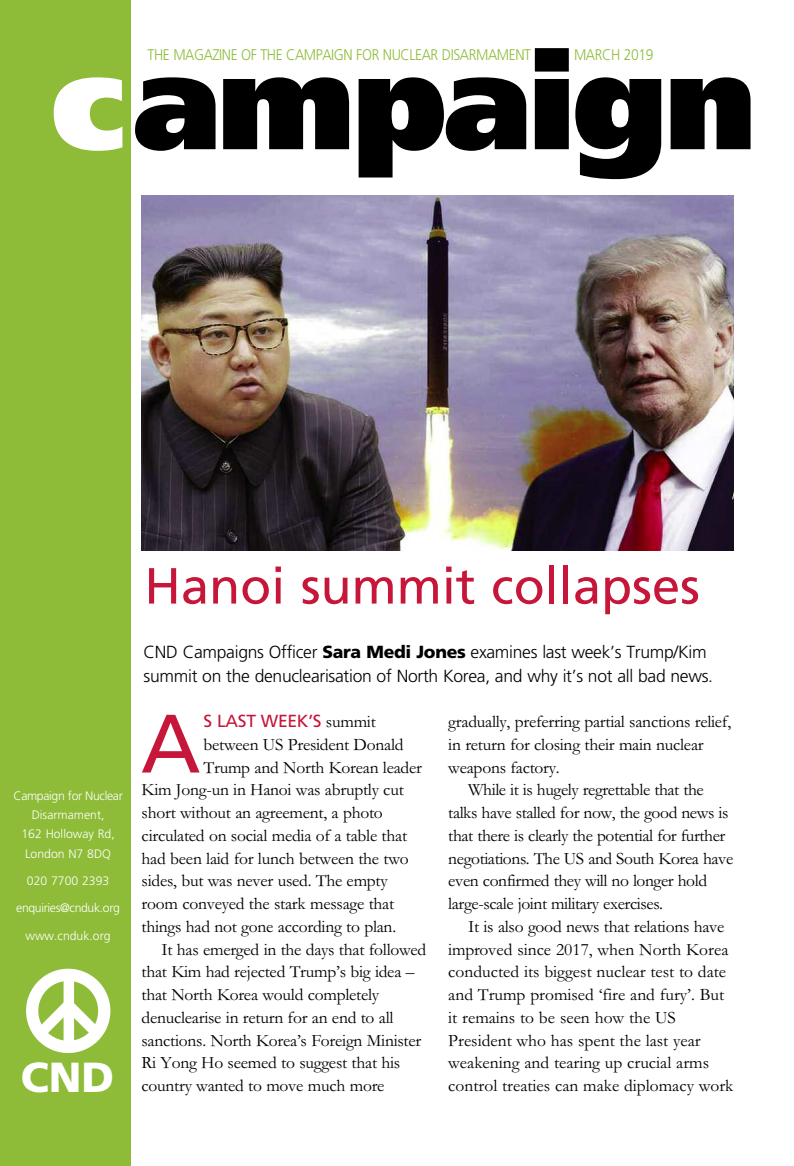
<style>
.page{position:relative;width:794px;height:1166px;background:#fff}
.page>*{position:absolute;margin:0;border:0;box-sizing:border-box;transform-origin:0 0}
.t1{font:900 134.75px "Frutiger";letter-spacing:-.02em;color:#000}
.t2{font:82.6px "Frutiger";color:#c61639}
.t3{font:50.75px "Frutiger";color:#c61639}
.t4{font:900 42px "Frutiger";color:#fff}
.t5{font:17.5px "Garamond";letter-spacing:-.015em;color:#000}
.t6{font:300 17.5px/23.6px "Frutiger";letter-spacing:-.015em;color:#000}
.t7{font:17.5px "Frutiger";letter-spacing:-.015em;color:#c61639}
.t8{font:300 15.4px "Frutiger";letter-spacing:-.03em;color:#8ebc38;scale:.9 1}
.t9{font:300 12.25px/19.2px "Frutiger";color:#fff;text-align:center}
.t10{font:300 12.25px "Frutiger";letter-spacing:-.03em;color:#fff}
.s1{color:#fff}
.s2{font-weight:900}
.s3{font-family:"Garamond";color:#000}
</style>
<div class="page">
<div style="left:0;top:0;width:131px;height:1166px;background:#8ebc38"></div>
<svg style="left:26px;top:969px;width:84px;height:84px"></svg>
<div style="left:64px;top:973px;width:10px;height:71px;background:#fff"></div>
<img style="left:142px;top:196px;width:591px;height:355px">
<h1 class="t1" style="left:51px;top:48px;width:707px"><span class="s1">c</span>ampaign</h1>
<p class="t8" style="left:148px;top:49px;width:428px">THE MAGAZINE OF THE CAMPAIGN FOR NUCLEAR DISARMAMENT</p>
<p class="t8" style="left:574px;top:49px;width:90px">MARCH 2019</p>
<h3 class="t3" style="left:144px;top:565px;width:557px">Hanoi summit collapses</h3>
<p class="t9" style="left:13px;top:787px;width:111px">Campaign for Nuclear<br>Disarmament,<br>162 Holloway Rd,<br>London N7 8DQ</p>
<p class="t9" style="left:27px;top:872px;width:84px">020 7700 2393</p>
<p class="t10" style="left:16px;top:903px;width:105px">enquiries@cnduk.org</p>
<p class="t9" style="left:26px;top:927px;width:87px">www.cnduk.org</p>
<h3 class="t4" style="left:21px;top:1060px;width:95px">CND</h3>
<p class="t6" style="left:143px;top:641px;width:571px">CND Campaigns Officer <span class="s2">Sara Medi Jones</span> examines last week’s Trump/Kim summit on the denuclearisation of North Korea, and why it’s not all bad news.</p>
<h2 class="t2" style="left:141px;top:710px;width:61px">A</h2>
<p class="t7" style="left:204px;top:714px;width:174px">S LAST WEEK’S <span class="s3">summit</span></p>
<p class="t5" style="left:204px;top:733px;width:201px">between US President Donald</p>
<p class="t5" style="left:204px;top:756px;width:220px">Trump and North Korean leader</p>
<p class="t5" style="left:142px;top:779px;width:264px">Kim Jong-un in Hanoi was abruptly cut</p>
<p class="t5" style="left:142px;top:802px;width:243px">short without an agreement, a photo</p>
<p class="t5" style="left:142px;top:824px;width:267px">circulated on social media of a table that</p>
<p class="t5" style="left:142px;top:847px;width:269px">had been laid for lunch between the two</p>
<p class="t5" style="left:142px;top:870px;width:248px">sides, but was never used. The empty</p>
<p class="t5" style="left:142px;top:893px;width:254px">room conveyed the stark message that</p>
<p class="t5" style="left:142px;top:915px;width:256px">things had not gone according to plan.</p>
<p class="t5" style="left:161px;top:938px;width:266px">It has emerged in the days that followed</p>
<p class="t5" style="left:142px;top:961px;width:274px">that Kim had rejected Trump’s big idea –</p>
<p class="t5" style="left:141px;top:984px;width:239px">that North Korea would completely</p>
<p class="t5" style="left:141px;top:1006px;width:253px">denuclearise in return for an end to all</p>
<p class="t5" style="left:141px;top:1029px;width:281px">sanctions. North Korea’s Foreign Minister</p>
<p class="t5" style="left:141px;top:1052px;width:260px">Ri Yong Ho seemed to suggest that his</p>
<p class="t5" style="left:141px;top:1075px;width:244px">country wanted to move much more</p>
<p class="t5" style="left:448px;top:711px;width:284px">gradually, preferring partial sanctions relief,</p>
<p class="t5" style="left:448px;top:733px;width:257px">in return for closing their main nuclear</p>
<p class="t5" style="left:448px;top:756px;width:113px">weapons factory.</p>
<p class="t5" style="left:468px;top:779px;width:237px">While it is hugely regrettable that the</p>
<p class="t5" style="left:448px;top:802px;width:282px">talks have stalled for now, the good news is</p>
<p class="t5" style="left:448px;top:824px;width:279px">that there is clearly the potential for further</p>
<p class="t5" style="left:448px;top:847px;width:286px">negotiations. The US and South Korea have</p>
<p class="t5" style="left:448px;top:870px;width:260px">even confirmed they will no longer hold</p>
<p class="t5" style="left:448px;top:893px;width:216px">large-scale joint military exercises.</p>
<p class="t5" style="left:468px;top:915px;width:258px">It is also good news that relations have</p>
<p class="t5" style="left:448px;top:938px;width:282px">improved since 2017, when North Korea</p>
<p class="t5" style="left:448px;top:961px;width:279px">conducted its biggest nuclear test to date</p>
<p class="t5" style="left:448px;top:984px;width:277px">and Trump promised ‘fire and fury’. But</p>
<p class="t5" style="left:448px;top:1006px;width:229px">it remains to be seen how the US</p>
<p class="t5" style="left:448px;top:1029px;width:254px">President who has spent the last year</p>
<p class="t5" style="left:448px;top:1052px;width:262px">weakening and tearing up crucial arms</p>
<p class="t5" style="left:448px;top:1075px;width:287px">control treaties can make diplomacy work</p>
</div>
